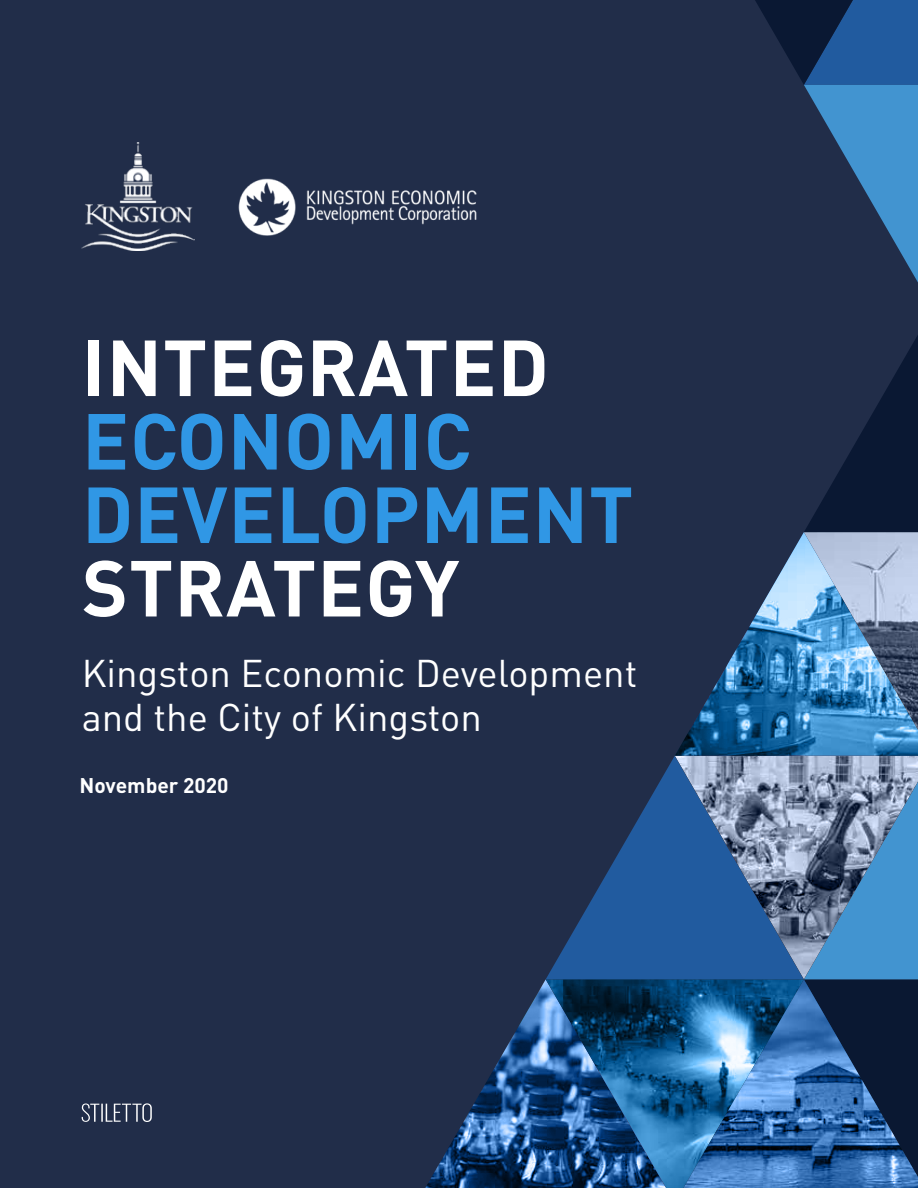
<style>
.page{position:relative;width:918px;height:1188px;background:#212d49}
.page>*{position:absolute;margin:0;border:0;box-sizing:border-box;transform-origin:0 0}
.t1{font:700 78px/73.5px "DIN Pro";letter-spacing:.01em;color:#3097e5}
.t2{font:38.25px/43.5px "DIN Pro";color:#fff}
.t3{font:700 21px "DIN Pro";color:#fff}
.s1{color:#fff}
</style>
<div class="page">
<svg style="left:546px;top:756px;width:129px;height:223px"></svg>
<svg style="left:755px;top:0;width:163px;height:282px"></svg>
<svg style="left:675px;top:532px;width:129px;height:224px"></svg>
<svg style="left:804px;top:979px;width:114px;height:209px;background:#204472"></svg>
<svg style="left:675px;top:979px;width:129px;height:209px;background:#3a78b1"></svg>
<svg style="left:804px;top:335px;width:114px;height:421px"></svg>
<svg style="left:675px;top:756px;width:243px;height:223px;background:#5981ad"></svg>
<svg style="left:425px;top:979px;width:250px;height:209px"></svg>
<img style="left:82px;top:142px;width:112px;height:108px">
<img style="left:238px;top:178px;width:239px;height:58px">
<svg style="left:82px;top:1103px;width:70px;height:19px"></svg>
<h1 class="t1" style="left:82px;top:328px;width:553px"><span class="s1">INTEGRATED<br></span>ECONOMIC<br>DEVELOPMENT<br><span class="s1">STRATEGY</span></h1>
<p class="t2" style="left:82px;top:650px;width:557px">Kingston Economic Development and the City of Kingston</p>
<p class="t3" style="left:80px;top:771px;width:151px">November 2020</p>
</div>
